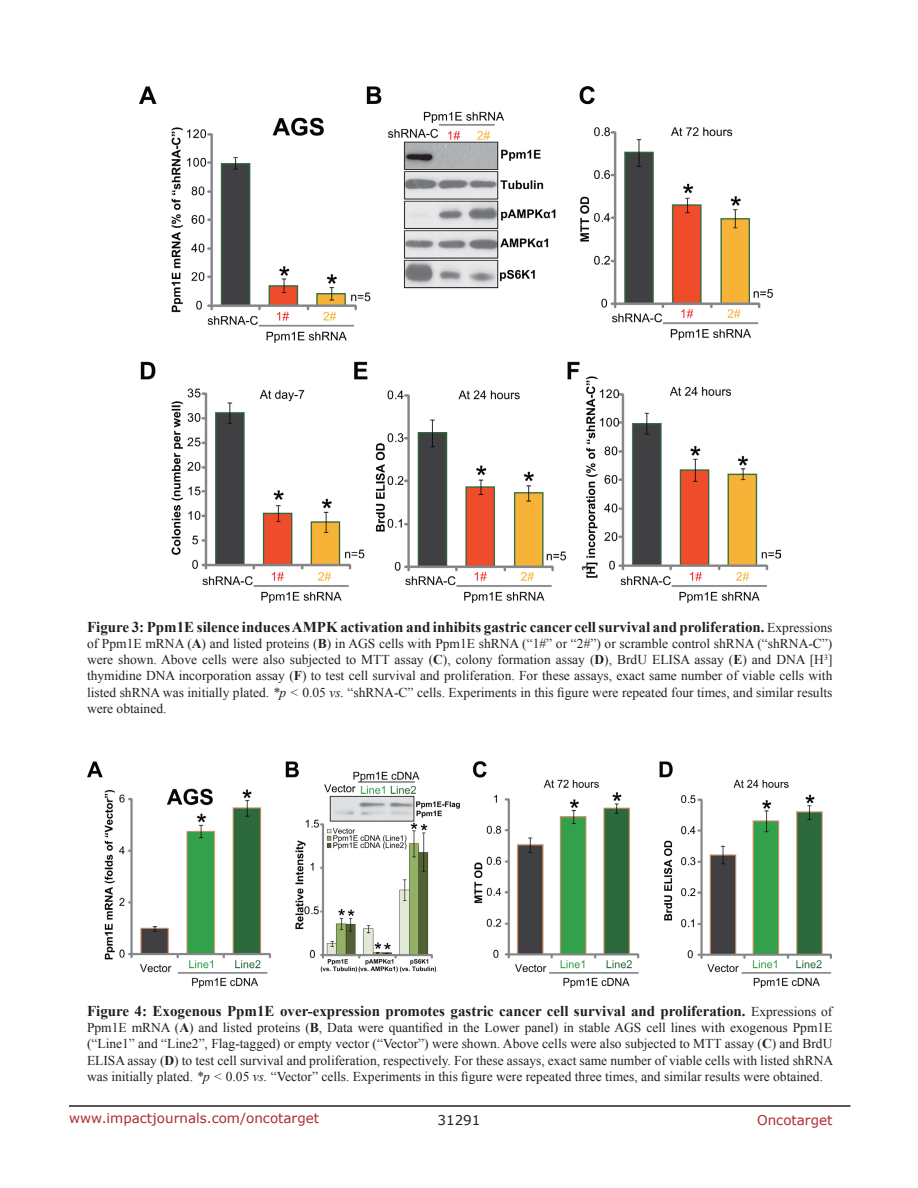
<style>
.page{position:relative;width:918px;height:1188px;background:#fff}
.page>*{position:absolute;margin:0;border:0;box-sizing:border-box;transform-origin:0 0}
.FigureText{font:700 15px "Times New Roman";color:#231f20}
.FigureText-2{font:13.5px/16.2px "Times New Roman";color:#231f20;text-align:justify}
.t1{font:13.5px "Verdana";color:#ac2b31}
.t2{font:13.5px "Verdana";color:#231f20}
.s1{font-weight:400;font-size:13.5px}
.s2{font-weight:700}
.s3{font-style:italic}
</style>
<div class="page">
<hr style="left:69px;top:1105px;width:781px;height:2px;background:#231f20">
<img style="left:139px;top:86px;width:641px;height:517px">
<img style="left:88px;top:762px;width:744px;height:225px">
<p class="FigureText" style="left:87px;top:616px;width:747px">Figure 3: Ppm1E silence induces AMPK activation and inhibits gastric cancer cell survival and proliferation. <span class="s1">Expressions</span></p>
<p class="FigureText-2" style="left:87px;top:635px;width:747px">of Ppm1E mRNA (<span class="s2">A</span>) and listed proteins (<span class="s2">B</span>) in AGS cells with Ppm1E shRNA (“1#” or “2#”) or scramble control shRNA (“shRNA-C”) were shown. Above cells were also subjected to MTT assay (<span class="s2">C</span>), colony formation assay (<span class="s2">D</span>), BrdU ELISA assay (<span class="s2">E</span>) and DNA [H<sup>3</sup>] thymidine DNA incorporation assay (<span class="s2">F</span>) to test cell survival and proliferation. For these assays, exact same number of viable cells with listed shRNA was initially plated. <span class="s3">*p &lt;</span> 0.05 <span class="s3">vs.</span> “shRNA-C” cells. Experiments in this figure were repeated four times, and similar results were obtained.</p>
<p class="FigureText" style="left:87px;top:1001px;width:747px">Figure 4: Exogenous Ppm1E over-expression promotes gastric cancer cell survival and proliferation. <span class="s1">Expressions of</span></p>
<p class="FigureText-2" style="left:87px;top:1019px;width:748px">Ppm1E mRNA (<span class="s2">A</span>) and listed proteins (<span class="s2">B</span>, Data were quantified in the Lower panel) in stable AGS cell lines with exogenous Ppm1E (“Line1” and “Line2”, Flag-tagged) or empty vector (“Vector”) were shown. Above cells were also subjected to MTT assay (<span class="s2">C</span>) and BrdU ELISA assay (<span class="s2">D</span>) to test cell survival and proliferation, respectively. For these assays, exact same number of viable cells with listed shRNA was initially plated. <span class="s3">*p &lt;</span> 0.05 <span class="s3">vs.</span> “Vector” cells. Experiments in this figure were repeated three times, and similar results were obtained.</p>
<p class="t1" style="left:69px;top:1109px;width:252px">www.impactjournals.com/oncotarget</p>
<p class="t2" style="left:438px;top:1111px;width:44px">31291</p>
<p class="t1" style="left:757px;top:1111px;width:77px">Oncotarget</p>
</div>
